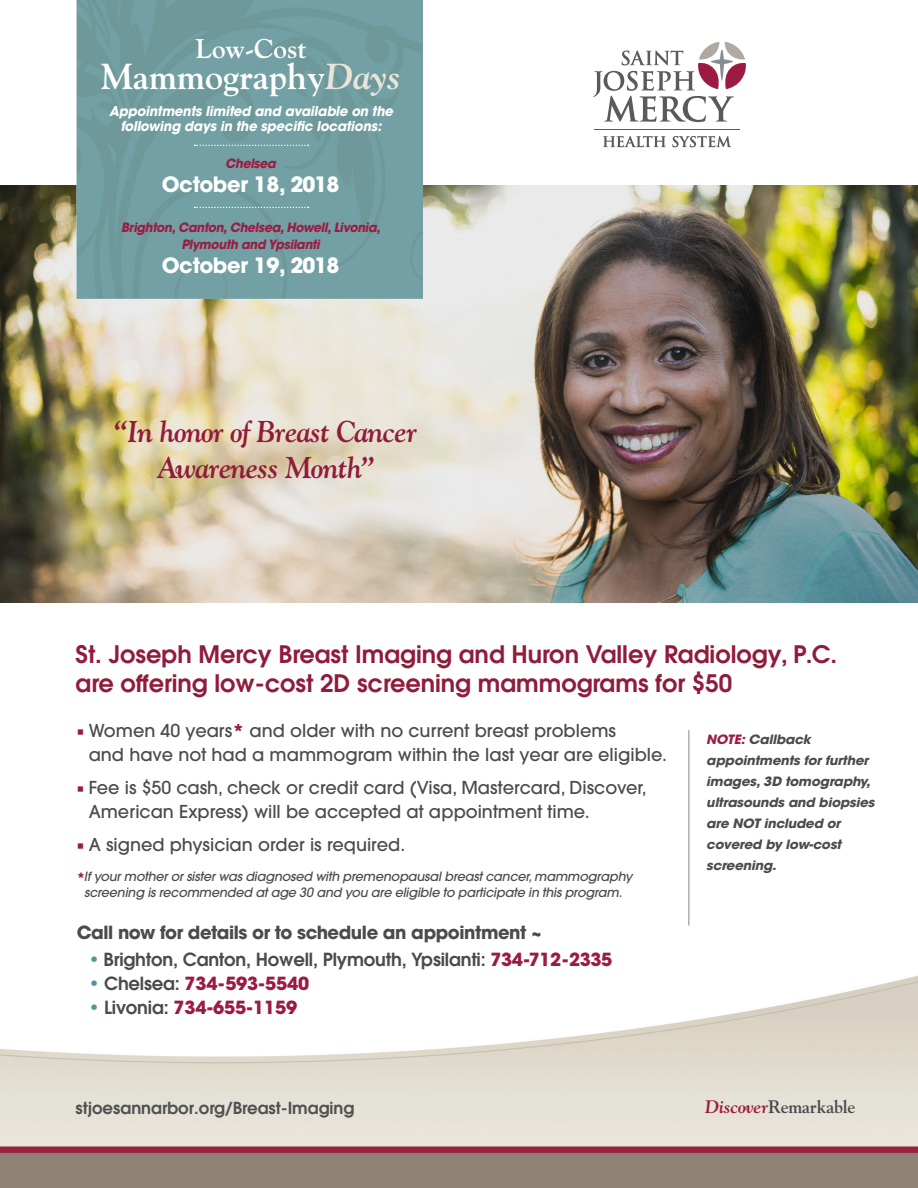
<style>
.page{position:relative;width:918px;height:1188px;background:#fff}
.page>*{position:absolute;margin:0;border:0;box-sizing:border-box;transform-origin:0 0}
.t1{font:700 36px "Goudy";color:#fff}
.t2{font:italic 700 30px/36px "Goudy";letter-spacing:-.025em;color:#901c3b;text-align:center;scale:.94 1}
.t3{font:700 27px "Goudy";color:#fff}
.t4{font:600 24px "ITC Avant Garde Std";color:#901c3b}
.t5{font:700 21px "ITC Avant Garde Std";letter-spacing:-.02em;color:#fff}
.t6{font:600 18px "ITC Avant Garde Std";letter-spacing:-.01em;color:#4b4a4d}
.t7{font:700 18px "ITC Avant Garde Std";letter-spacing:-.025em;color:#4b4a4d}
.t8{font:700 18px "ITC Avant Garde Std";letter-spacing:-.01em;color:#9b1b42}
.t9{font:700 18px "Goudy";letter-spacing:-.015em;color:#4b4a4d}
.t10{font:500 17.7px "ITC Avant Garde Std";color:#4b4a4d}
.t11{font:600 16.5px "ITC Avant Garde Std";color:#504f51}
.t12{font:italic 700 13.5px/15px "ITC Avant Garde Std";letter-spacing:-.01em;color:#fff;text-align:center}
.t13{font:italic 500 12.75px "ITC Avant Garde Std";letter-spacing:-.015em;color:#4b4a4d}
.t14{font:italic 700 12.75px/21px "ITC Avant Garde Std";letter-spacing:-.015em;color:#4b4a4d;scale:1.05 1}
.t15{font:italic 700 12.75px/16.5px "ITC Avant Garde Std";letter-spacing:-.025em;color:#9b1b42;text-align:center}
.s1{font-style:italic;color:#e9e5db}
.s2{color:#9b1b42}
.s3{font-weight:700;color:#9b1b42}
.s4{font-weight:700;font-style:normal;color:#9b1b42}
.s5{color:#5094a1}
.s6{font-weight:600;color:#5094a1}
.s7{font-weight:600;color:#4b4a4d}
.s8{font-style:italic;color:#9b1b42}
</style>
<div class="page">
<img style="left:0;top:0;width:918px;height:1188px">
<svg style="left:603px;top:136px;width:63px;height:11px"></svg>
<svg style="left:672px;top:136px;width:59px;height:11px"></svg>
<svg style="left:593px;top:42px;width:153px;height:80px"></svg>
<hr style="left:594px;top:129px;width:146px;height:1px;background:#5a5a5d">
<hr style="left:688px;top:730px;width:1px;height:196px;background:#848689">
<svg style="left:195px;top:207px;width:114px;height:1px"></svg>
<svg style="left:195px;top:145px;width:114px;height:1px"></svg>
<p class="t3" style="left:196px;top:32px;width:112px">Low-Cost</p>
<p class="t1" style="left:101px;top:55px;width:301px">Mammography<span class="s1">Days</span></p>
<p class="t12" style="left:109px;top:104px;width:285px">Appointments limited and available on the following days in the specific locations:</p>
<p class="t15" style="left:225px;top:154px;width:52px">Chelsea</p>
<p class="t5" style="left:162px;top:170px;width:179px">October 18, 2018</p>
<p class="t15" style="left:121px;top:219px;width:261px">Brighton, Canton, Chelsea, Howell, Livonia,<br>Plymouth and Ypsilanti</p>
<p class="t5" style="left:162px;top:251px;width:179px">October 19, 2018</p>
<p class="t2" style="left:115px;top:413px;width:324px">“In honor of Breast Cancer<br>Awareness Month”</p>
<p class="t4" style="left:76px;top:638px;width:763px">St. Joseph Mercy Breast Imaging and Huron Valley Radiology, P.C.</p>
<p class="t4" style="left:76px;top:668px;width:658px">are offering low-cost 2D screening mammograms for $50</p>
<p class="t10" style="left:77px;top:719px;width:541px"><span class="s2">○</span> Women 40 years<span class="s3">*</span> and older with no current breast problems</p>
<p class="t10" style="left:89px;top:743px;width:580px">and have not had a mammogram within the last year are eligible.</p>
<p class="t10" style="left:77px;top:776px;width:572px"><span class="s2">○</span> Fee is $50 cash, check or credit card (Visa, Mastercard, Discover,</p>
<p class="t10" style="left:89px;top:800px;width:503px">American Express) will be accepted at appointment time.</p>
<p class="t10" style="left:77px;top:833px;width:330px"><span class="s2">○</span> A signed physician order is required.</p>
<p class="t13" style="left:77px;top:868px;width:557px"><span class="s4">*</span>If your mother or sister was diagnosed with premenopausal breast cancer, mammography</p>
<p class="t13" style="left:84px;top:884px;width:540px">screening is recommended at age 30 and you are eligible to participate in this program.</p>
<p class="t7" style="left:77px;top:920px;width:467px">Call now for details or to schedule an appointment ~</p>
<p class="t6" style="left:89px;top:948px;width:525px"><span class="s5">•</span> Brighton, Canton, Howell, Plymouth, Ypsilanti: <span class="s3">734-712-2335</span></p>
<p class="t8" style="left:89px;top:971px;width:222px"><span class="s6">•</span> <span class="s7">Chelsea:</span> 734-593-5540</p>
<p class="t8" style="left:89px;top:995px;width:210px"><span class="s6">•</span> <span class="s7">Livonia:</span> 734-655-1159</p>
<p class="t11" style="left:76px;top:1097px;width:280px">stjoesannarbor.org/Breast-Imaging</p>
<p class="t14" style="left:706px;top:728px;width:162px"><span class="s2">NOTE:</span> Callback appointments for further images, 3D tomography, ultrasounds and biopsies are NOT included or covered by low-cost screening.</p>
<p class="t9" style="left:705px;top:1096px;width:152px"><span class="s8">Discover</span>Remarkable</p>
</div>
